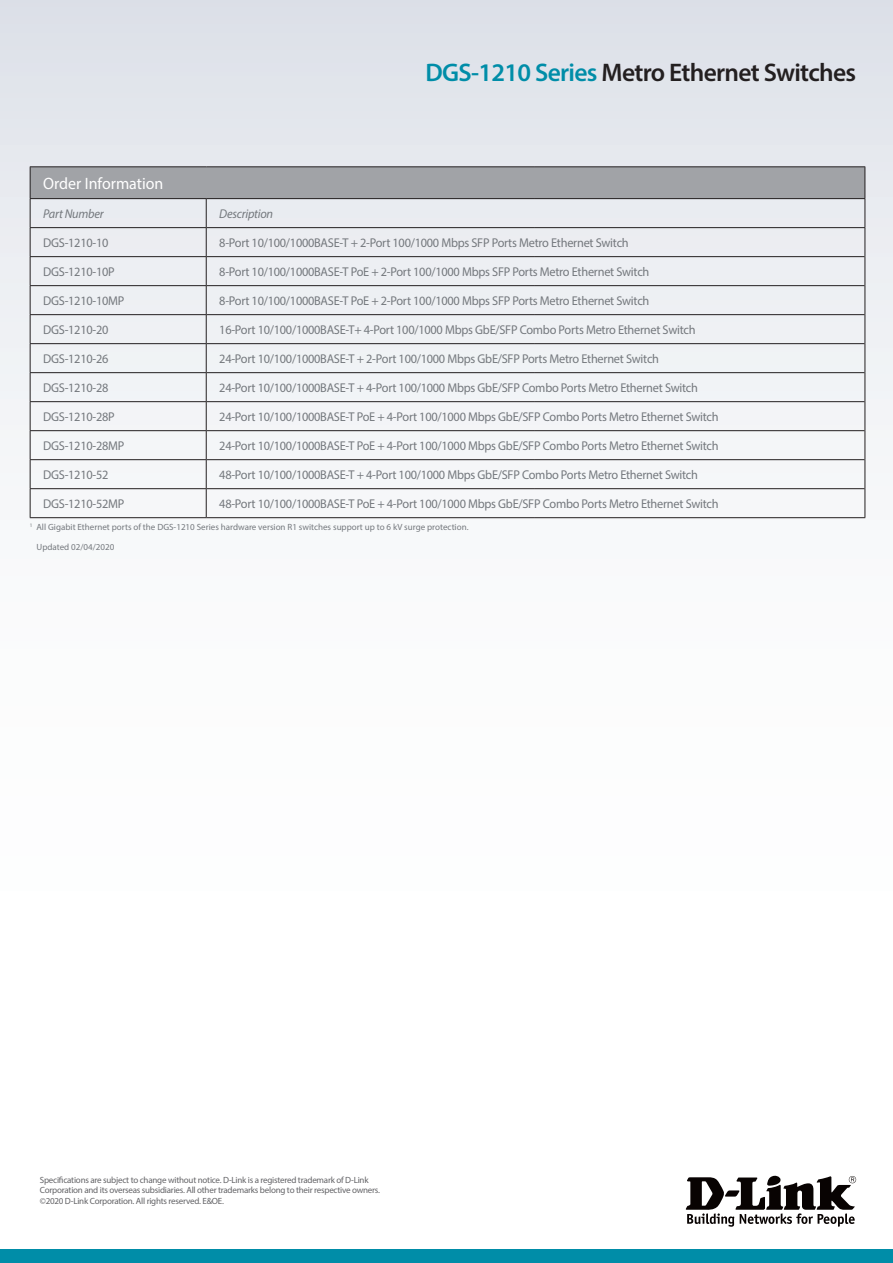
<style>
.page{position:relative;width:893px;height:1263px;background:#fff}
.page>*{position:absolute;margin:0;border:0;box-sizing:border-box;transform-origin:0 0}
.t1{font:600 25.5px "Myriad Pro";letter-spacing:-.025em;color:#231f20}
.t2{font:16.5px "Myriad Pro";color:#fff}
.t3{font:12.75px "Myriad Pro";letter-spacing:-.02em;color:#74787d}
.t4{font:italic 12.75px "Myriad Pro";letter-spacing:-.02em;color:#74787d}
.t5{font:9px/10.8px "Myriad Pro";letter-spacing:-.025em;color:#636366}
.t6{font:9px/19.5px "Myriad Pro";color:#74787d}
.s1{color:#008da8}
</style>
<div class="page">
<div style="left:0;top:0;width:893px;height:1084px;background:linear-gradient(to bottom,#e2e5eb,#fff)"></div>
<div style="left:0;top:1249px;width:893px;height:14px;background:#008da8"></div>
<svg style="left:686px;top:1176px;width:170px;height:51px"></svg>
<div style="left:30px;top:167px;width:835px;height:32px;background:#a1a3a7"></div>
<hr style="left:865px;top:167px;width:1px;height:31px;background:#231f20">
<svg style="left:865px;top:199px;width:1px;height:318px"></svg>
<hr style="left:30px;top:517px;width:176px;height:1px;background:#231f20">
<hr style="left:206px;top:517px;width:329px;height:1px;background:#231f20">
<hr style="left:535px;top:517px;width:330px;height:1px;background:#231f20">
<hr style="left:206px;top:314px;width:329px;height:1px;background:#231f20">
<hr style="left:535px;top:314px;width:330px;height:1px;background:#231f20">
<hr style="left:206px;top:343px;width:329px;height:1px;background:#231f20">
<hr style="left:535px;top:343px;width:330px;height:1px;background:#231f20">
<hr style="left:206px;top:198px;width:329px;height:1px;background:#231f20">
<hr style="left:535px;top:198px;width:330px;height:1px;background:#231f20">
<svg style="left:206px;top:199px;width:1px;height:318px"></svg>
<hr style="left:206px;top:227px;width:329px;height:1px;background:#231f20">
<hr style="left:535px;top:227px;width:330px;height:1px;background:#231f20">
<hr style="left:206px;top:256px;width:329px;height:1px;background:#231f20">
<hr style="left:535px;top:256px;width:330px;height:1px;background:#231f20">
<hr style="left:206px;top:285px;width:329px;height:1px;background:#231f20">
<hr style="left:535px;top:285px;width:330px;height:1px;background:#231f20">
<hr style="left:30px;top:167px;width:1px;height:31px;background:#231f20">
<hr style="left:30px;top:198px;width:176px;height:1px;background:#231f20">
<hr style="left:30px;top:227px;width:176px;height:1px;background:#231f20">
<hr style="left:30px;top:256px;width:176px;height:1px;background:#231f20">
<hr style="left:30px;top:285px;width:176px;height:1px;background:#231f20">
<hr style="left:30px;top:314px;width:176px;height:1px;background:#231f20">
<hr style="left:30px;top:343px;width:176px;height:1px;background:#231f20">
<svg style="left:30px;top:199px;width:1px;height:318px"></svg>
<hr style="left:30px;top:166px;width:176px;height:1px;background:#231f20">
<hr style="left:206px;top:166px;width:329px;height:1px;background:#231f20">
<hr style="left:535px;top:166px;width:330px;height:1px;background:#231f20">
<hr style="left:30px;top:372px;width:176px;height:1px;background:#231f20">
<hr style="left:206px;top:372px;width:329px;height:1px;background:#231f20">
<hr style="left:535px;top:372px;width:330px;height:1px;background:#231f20">
<hr style="left:30px;top:401px;width:176px;height:1px;background:#231f20">
<hr style="left:206px;top:401px;width:329px;height:1px;background:#231f20">
<hr style="left:535px;top:401px;width:330px;height:1px;background:#231f20">
<hr style="left:30px;top:430px;width:176px;height:1px;background:#231f20">
<hr style="left:206px;top:430px;width:329px;height:1px;background:#231f20">
<hr style="left:535px;top:430px;width:330px;height:1px;background:#231f20">
<hr style="left:30px;top:459px;width:176px;height:1px;background:#231f20">
<hr style="left:206px;top:459px;width:329px;height:1px;background:#231f20">
<hr style="left:535px;top:459px;width:330px;height:1px;background:#231f20">
<hr style="left:30px;top:488px;width:176px;height:1px;background:#231f20">
<hr style="left:206px;top:488px;width:329px;height:1px;background:#231f20">
<hr style="left:535px;top:488px;width:330px;height:1px;background:#231f20">
<h1 class="t1" style="left:425px;top:56px;width:432px"><span class="s1">DGS-1210 Series</span> Metro Ethernet Switches</h1>
<p class="t2" style="left:43px;top:173px;width:122px">Order Information</p>
<p class="t4" style="left:43px;top:206px;width:62px">Part Number</p>
<p class="t4" style="left:219px;top:206px;width:55px">Description</p>
<p class="t3" style="left:43px;top:235px;width:67px">DGS-1210-10</p>
<p class="t3" style="left:219px;top:235px;width:411px">8-Port 10/100/1000BASE-T + 2-Port 100/1000 Mbps SFP Ports Metro Ethernet Switch</p>
<p class="t3" style="left:43px;top:264px;width:73px">DGS-1210-10P</p>
<p class="t3" style="left:219px;top:264px;width:432px">8-Port 10/100/1000BASE-T PoE + 2-Port 100/1000 Mbps SFP Ports Metro Ethernet Switch</p>
<p class="t3" style="left:43px;top:293px;width:83px">DGS-1210-10MP</p>
<p class="t3" style="left:219px;top:293px;width:432px">8-Port 10/100/1000BASE-T PoE + 2-Port 100/1000 Mbps SFP Ports Metro Ethernet Switch</p>
<p class="t3" style="left:43px;top:322px;width:67px">DGS-1210-20</p>
<p class="t3" style="left:219px;top:322px;width:478px">16-Port 10/100/1000BASE-T+ 4-Port 100/1000 Mbps GbE/SFP Combo Ports Metro Ethernet Switch</p>
<p class="t3" style="left:43px;top:351px;width:67px">DGS-1210-26</p>
<p class="t3" style="left:219px;top:351px;width:441px">24-Port 10/100/1000BASE-T + 2-Port 100/1000 Mbps GbE/SFP Ports Metro Ethernet Switch</p>
<p class="t3" style="left:43px;top:380px;width:67px">DGS-1210-28</p>
<p class="t3" style="left:219px;top:380px;width:480px">24-Port 10/100/1000BASE-T + 4-Port 100/1000 Mbps GbE/SFP Combo Ports Metro Ethernet Switch</p>
<p class="t3" style="left:43px;top:409px;width:73px">DGS-1210-28P</p>
<p class="t3" style="left:219px;top:409px;width:501px">24-Port 10/100/1000BASE-T PoE + 4-Port 100/1000 Mbps GbE/SFP Combo Ports Metro Ethernet Switch</p>
<p class="t3" style="left:43px;top:438px;width:83px">DGS-1210-28MP</p>
<p class="t3" style="left:219px;top:438px;width:501px">24-Port 10/100/1000BASE-T PoE + 4-Port 100/1000 Mbps GbE/SFP Combo Ports Metro Ethernet Switch</p>
<p class="t3" style="left:43px;top:467px;width:67px">DGS-1210-52</p>
<p class="t3" style="left:219px;top:467px;width:480px">48-Port 10/100/1000BASE-T + 4-Port 100/1000 Mbps GbE/SFP Combo Ports Metro Ethernet Switch</p>
<p class="t3" style="left:43px;top:496px;width:83px">DGS-1210-52MP</p>
<p class="t3" style="left:219px;top:496px;width:501px">48-Port 10/100/1000BASE-T PoE + 4-Port 100/1000 Mbps GbE/SFP Combo Ports Metro Ethernet Switch</p>
<p class="t6" style="left:37px;top:517px;width:433px;text-indent:-7px"><sup>1</sup> All Gigabit Ethernet ports of the DGS-1210 Series hardware version R1 switches support up to 6 kV surge protection.<br>Updated 02/04/2020</p>
<p class="t5" style="left:40px;top:1174px;width:342px">Specifications are subject to change without notice. D-Link is a registered trademark of D-Link<br>Corporation and its overseas subsidiaries. All other trademarks belong to their respective owners. ©2020 D-Link Corporation. All rights reserved. E&amp;OE.</p>
</div>
